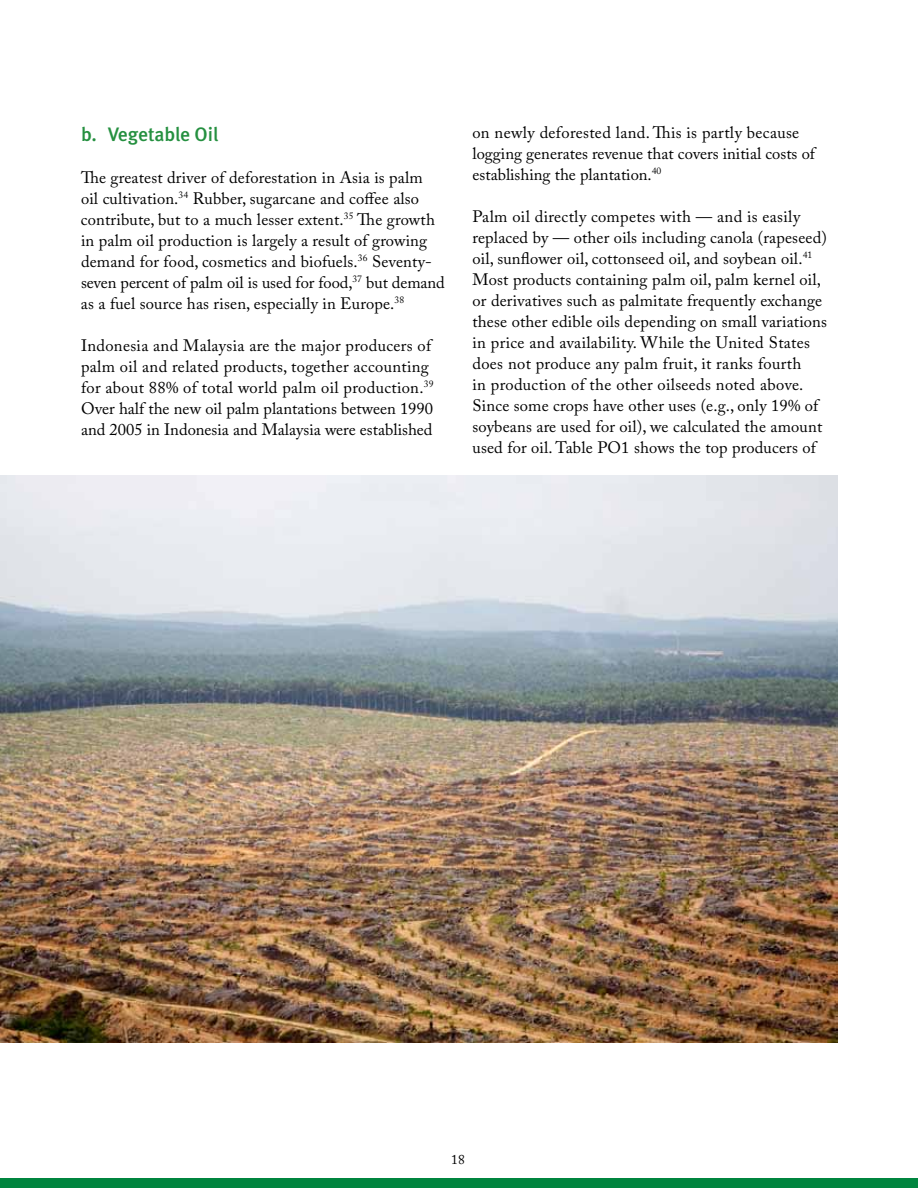
<style>
.page{position:relative;width:918px;height:1188px;background:#fff}
.page>*{position:absolute;margin:0;border:0;box-sizing:border-box;transform-origin:0 0}
.t1{font:500 19.5px "Meta";color:#259040}
.t2{font:16.5px/21px "Adobe Caslon Pro";letter-spacing:.01em;color:#000}
.t3{font:13.5px "Adobe Caslon Pro";color:#000}
</style>
<div class="page">
<div style="left:0;top:1178px;width:918px;height:10px;background:#00853f"></div>
<img style="left:0;top:475px;width:838px;height:567px">
<p class="t1" style="left:81px;top:123px;width:139px">b. Vegetable Oil</p>
<p class="t2" style="left:81px;top:167px;width:365px">The greatest driver of deforestation in Asia is palm<br>oil cultivation.<sup>34</sup> Rubber, sugarcane and coffee also contribute, but to a much lesser extent.<sup>35</sup> The growth in palm oil production is largely a result of growing demand for food, cosmetics and biofuels.<sup>36</sup> Seventy&shy;seven percent of palm oil is used for food,<sup>37</sup> but demand as a fuel source has risen, especially in Europe.<sup>38</sup></p>
<p class="t2" style="left:81px;top:335px;width:354px">Indonesia and Malaysia are the major producers of palm oil and related products, together accounting for about 88% of total world palm oil production.<sup>39<br></sup>Over half the new oil palm plantations between 1990 and 2005 in Indonesia and Malaysia were established</p>
<p class="t2" style="left:473px;top:121px;width:344px">on newly deforested land. This is partly because logging generates revenue that covers initial costs of establishing the plantation.<sup>40</sup></p>
<p class="t2" style="left:472px;top:205px;width:356px">Palm oil directly competes with — and is easily replaced by — other oils including canola (rapeseed) oil, sunflower oil, cottonseed oil, and soybean oil.<sup>41<br></sup>Most products containing palm oil, palm kernel oil, or derivatives such as palmitate frequently exchange these other edible oils depending on small variations in price and availability. While the United States does not produce any palm fruit, it ranks fourth<br>in production of the other oilseeds noted above.<br>Since some crops have other uses (e.g., only 19% of soybeans are used for oil), we calculated the amount used for oil. Table PO1 shows the top producers of</p>
<p class="t3" style="left:451px;top:1152px;width:15px">18</p>
</div>
